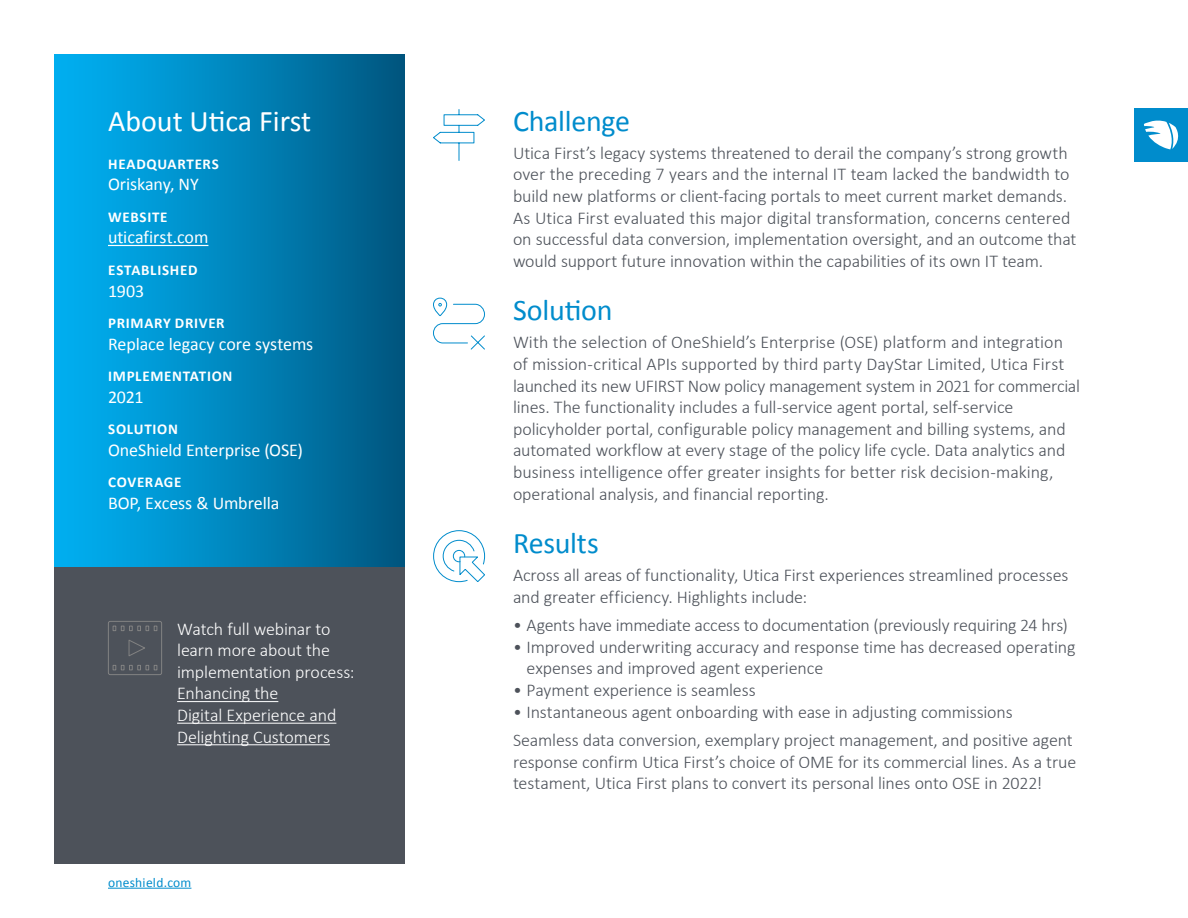
<style>
.page{position:relative;width:1188px;height:918px;background:#fff}
.page>*{position:absolute;margin:0;border:0;box-sizing:border-box;transform-origin:0 0}
.t1{font:30px "Calibri";letter-spacing:-.01em;color:#008ccc}
.t2{font:30px "Calibri";color:#fff}
.t3{font:300 18px/21.6px "Calibri";letter-spacing:-.005em;color:#4d525a}
.t4{font:300 18px/21.6px "Calibri";letter-spacing:-.01em;color:#fff}
.t5{font:18px "Calibri";letter-spacing:-.005em;color:#fff}
.t6{font:700 15px "Calibri";letter-spacing:.045em;color:#fff}
.t7{font:13.5px "Calibri";letter-spacing:.02em;color:#008ccc}
</style>
<div class="page">
<div style="left:54px;top:567px;width:351px;height:297px;background:#4d525a"></div>
<div style="left:54px;top:54px;width:351px;height:513px;background:linear-gradient(to right,#00b4f7,#005882)"></div>
<hr style="left:108px;top:888px;width:83px;height:1px;background:#008ccc">
<div style="left:1134px;top:108px;width:54px;height:54px;background:#008ccc"></div>
<svg style="left:1144px;top:120px;width:35px;height:29px"></svg>
<hr style="left:108px;top:245px;width:100px;height:1px;background:#fff">
<hr style="left:177px;top:701px;width:101px;height:1px;background:#fff">
<hr style="left:177px;top:723px;width:159px;height:1px;background:#fff">
<hr style="left:177px;top:744px;width:153px;height:1px;background:#fff">
<svg style="left:113px;top:626px;width:44px;height:5px"></svg>
<svg style="left:113px;top:665px;width:44px;height:5px"></svg>
<div style="left:108px;top:621px;width:54px;height:54px;border:1px solid #828282;border-radius:2px"></div>
<svg style="left:128px;top:640px;width:17px;height:16px"></svg>
<svg style="left:433px;top:109px;width:52px;height:52px"></svg>
<svg style="left:433px;top:297px;width:52px;height:53px"></svg>
<svg style="left:433px;top:530px;width:53px;height:53px"></svg>
<h1 class="t2" style="left:108px;top:100px;width:205px">About Utica First</h1>
<p class="t6" style="left:108px;top:153px;width:112px">HEADQUARTERS</p>
<p class="t5" style="left:108px;top:172px;width:92px">Oriskany, NY</p>
<p class="t6" style="left:108px;top:206px;width:61px">WEBSITE</p>
<p class="t5" style="left:108px;top:225px;width:102px">uticafirst.com</p>
<p class="t6" style="left:108px;top:259px;width:91px">ESTABLISHED</p>
<p class="t5" style="left:108px;top:278px;width:38px">1903</p>
<p class="t6" style="left:108px;top:312px;width:118px">PRIMARY DRIVER</p>
<p class="t5" style="left:108px;top:331px;width:207px">Replace legacy core systems</p>
<p class="t6" style="left:108px;top:366px;width:126px">IMPLEMENTATION</p>
<p class="t5" style="left:108px;top:384px;width:37px">2021</p>
<p class="t6" style="left:108px;top:419px;width:71px">SOLUTION</p>
<p class="t5" style="left:108px;top:437px;width:197px">OneShield Enterprise (OSE)</p>
<p class="t6" style="left:108px;top:472px;width:75px">COVERAGE</p>
<p class="t5" style="left:108px;top:490px;width:173px">BOP, Excess &amp; Umbrella</p>
<p class="t4" style="left:177px;top:618px;width:179px">Watch full webinar to learn more about the implementation process:<br>Enhancing the<br>Digital Experience and<br>Delighting Customers</p>
<p class="t7" style="left:108px;top:873px;width:85px">oneshield.com</p>
<h1 class="t1" style="left:513px;top:100px;width:119px">Challenge</h1>
<p class="t3" style="left:513px;top:142px;width:565px">Utica First’s legacy systems threatened to derail the company’s strong growth over the preceding 7 years and the internal IT team lacked the bandwidth to build new platforms or client-facing portals to meet current market demands.<br>As Utica First evaluated this major digital transformation, concerns centered on successful data conversion, implementation oversight, and an outcome that would support future innovation within the capabilities of its own IT team.</p>
<h1 class="t1" style="left:513px;top:289px;width:101px">Solution</h1>
<p class="t3" style="left:513px;top:332px;width:569px">With the selection of OneShield’s Enterprise (OSE) platform and integration of mission-critical APIs supported by third party DayStar Limited, Utica First launched its new UFIRST Now policy management system in 2021 for commercial lines. The functionality includes a full-service agent portal, self-service policyholder portal, configurable policy management and billing systems, and automated workflow at every stage of the policy life cycle. Data analytics and business intelligence offer greater insights for better risk decision-making, operational analysis, and financial reporting.</p>
<h1 class="t1" style="left:513px;top:522px;width:87px">Results</h1>
<p class="t3" style="left:513px;top:564px;width:557px">Across all areas of functionality, Utica First experiences streamlined processes and greater efficiency. Highlights include:</p>
<p class="t3" style="left:513px;top:614px;width:556px">• Agents have immediate access to documentation (previously requiring 24 hrs)</p>
<p class="t3" style="left:526px;top:636px;width:551px;text-indent:-14px">• Improved underwriting accuracy and response time has decreased operating expenses and improved agent experience</p>
<p class="t3" style="left:513px;top:679px;width:244px">• Payment experience is seamless</p>
<p class="t3" style="left:513px;top:697px;width:561px;line-height:28.3px">• Instantaneous agent onboarding with ease in adjusting commissions<br>Seamless data conversion, exemplary project management, and positive agent</p>
<p class="t3" style="left:513px;top:751px;width:565px">response confirm Utica First’s choice of OME for its commercial lines. As a true testament, Utica First plans to convert its personal lines onto OSE in 2022!</p>
</div>
